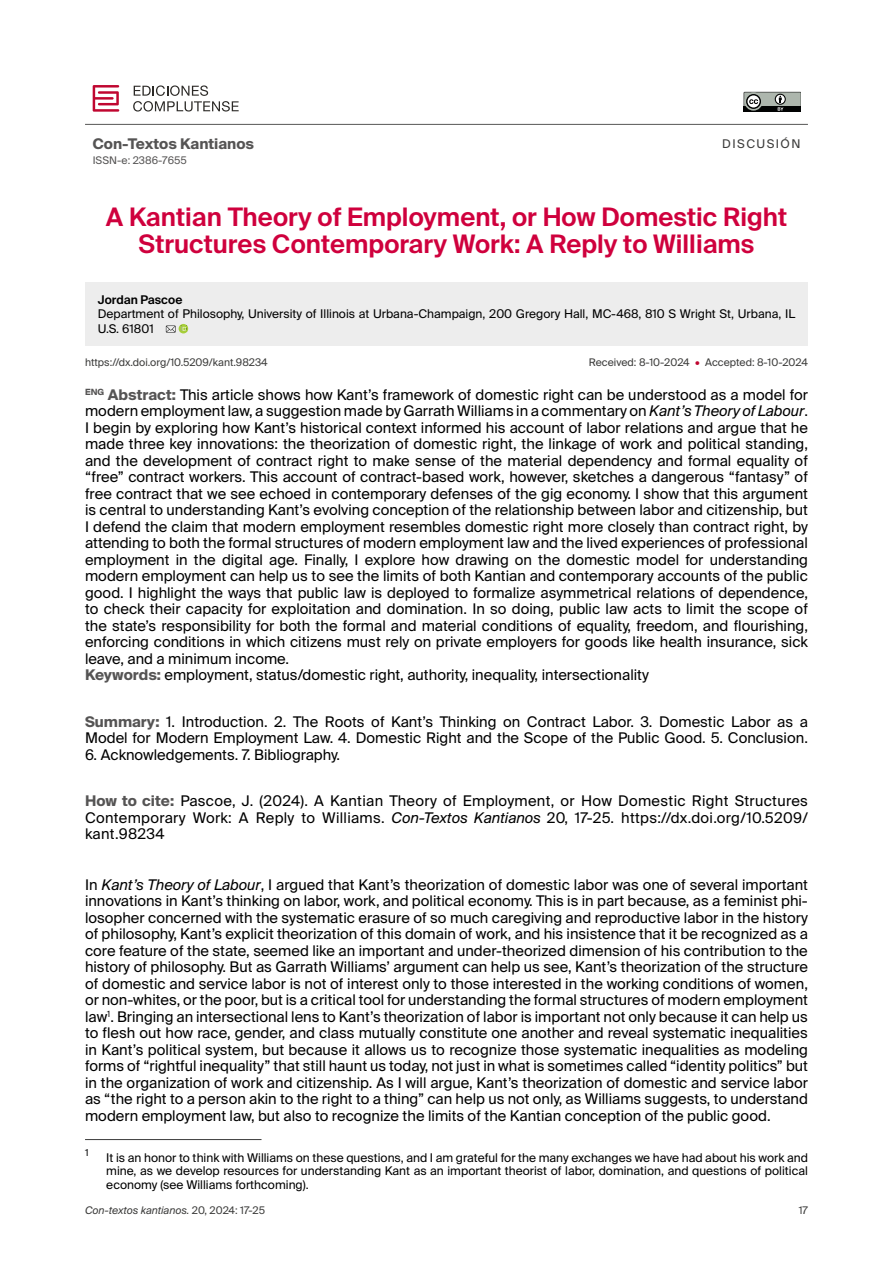
<style>
.page{position:relative;width:893px;height:1263px;background:#fff}
.page>*{position:absolute;margin:0;border:0;box-sizing:border-box;transform-origin:0 0}
._000-Título_original{font:600 25.5px/27px "Suisse Intl";color:#cf003d;text-align:center}
._000_Resumen_abstrac{font:14.7px/16.5px "Suisse Intl";color:#000;text-align:justify}
._000-PRIMER_PARRAFO{font:14.7px/16.5px "Suisse Intl";color:#000;text-align:justify}
._000_SUMARIO{font:14.7px/16.5px "Suisse Intl";color:#000}
._000_COMO_CITAR{font:14.7px/16.5px "Suisse Intl";letter-spacing:.02em;color:#000;text-align:justify}
._000-Palabras_clave{font:14.7px "Suisse Intl";color:#000}
.t1{font:700 14.7px "Suisse Intl";color:#555454}
._000-Notas_al_pie{font:12px/13.5px "Suisse Intl";color:#000;text-align:justify}
._000-CARGO{font:12px/14.2px "Suisse Intl";color:#000}
._000-Autor{font:600 12px "Suisse Intl";color:#000}
.t2{font:12px "Suisse Intl";letter-spacing:.12em;color:#3c3c3b}
._000-LINEA_DOI{font:10.5px "Suisse Intl";color:#3c3c3b}
.t3{font:italic 10.5px "Suisse Intl";color:#3c3c3b}
.t4{font:10.5px "Suisse Intl";color:#555454}
._000-Notas_al_pie-2{font:9.6px "Suisse Intl";color:#000}
.s1{color:#c00630}
.s2{font-weight:700;color:#555454}
.s3{font-style:italic}
.s4{font-style:normal}
</style>
<div class="page">
<hr style="left:85px;top:124px;width:723px;height:1px;background:#575756">
<svg style="left:744px;top:92px;width:56px;height:19px"></svg>
<svg style="left:93px;top:85px;width:26px;height:26px"></svg>
<svg style="left:133px;top:85px;width:106px;height:26px"></svg>
<div style="left:85px;top:282px;width:723px;height:63px;background:#ededed"></div>
<svg style="left:166px;top:324px;width:22px;height:9px"></svg>
<hr style="left:85px;top:1139px;width:176px;height:1px;background:#3c3c3b">
<p class="t1" style="left:93px;top:135px;width:163px">Con-Textos Kantianos</p>
<p class="t4" style="left:93px;top:154px;width:96px">ISSN-e: 2386-7655</p>
<p class="t2" style="left:722px;top:136px;width:80px">DISCUSIÓN</p>
<p class="_000-Título_original" style="left:106px;top:204px;width:683px">A Kantian Theory of Employment, or How Domestic Right<br>Structures Contemporary Work: A Reply to Williams</p>
<p class="_000-Autor" style="left:98px;top:293px;width:86px">Jordan Pascoe</p>
<p class="_000-CARGO" style="left:98px;top:307px;width:699px">Department of Philosophy, University of Illinois at Urbana-Champaign, 200 Gregory Hall, MC-468, 810 S Wright St, Urbana, IL<br>U.S. 61801</p>
<p class="_000-LINEA_DOI" style="left:85px;top:356px;width:184px">https://dx.doi.org/10.5209/kant.98234</p>
<p class="_000-LINEA_DOI" style="left:589px;top:356px;width:221px">Received: 8-10-2024 <span class="s1">•</span> Accepted: 8-10-2024</p>
<p class="_000_Resumen_abstrac" style="left:85px;top:386px;width:724px"><sup>ENG</sup> <span class="s2">Abstract:</span> This article shows how Kant’s framework of domestic right can be understood as a model for modern employment law, a suggestion made by Garrath Williams in a commentary on <span class="s3">Kant’s Theory of Labour</span>.<br>I begin by exploring how Kant’s historical context informed his account of labor relations and argue that he made three key innovations: the theorization of domestic right, the linkage of work and political standing, and the development of contract right to make sense of the material dependency and formal equality of “free” contract workers. This account of contract-based work, however, sketches a dangerous “fantasy” of free contract that we see echoed in contemporary defenses of the gig economy. I show that this argument is central to understanding Kant’s evolving conception of the relationship between labor and citizenship, but I defend the claim that modern employment resembles domestic right more closely than contract right, by attending to both the formal structures of modern employment law and the lived experiences of professional employment in the digital age. Finally, I explore how drawing on the domestic model for understanding modern employment can help us to see the limits of both Kantian and contemporary accounts of the public good. I highlight the ways that public law is deployed to formalize asymmetrical relations of dependence, to check their capacity for exploitation and domination. In so doing, public law acts to limit the scope of the state’s responsibility for both the formal and material conditions of equality, freedom, and flourishing, enforcing conditions in which citizens must rely on private employers for goods like health insurance, sick leave, and a minimum income.</p>
<p class="_000-Palabras_clave" style="left:85px;top:666px;width:565px"><span class="s2">Keywords:</span> employment, status/domestic right, authority, inequality, intersectionality</p>
<p class="_000_SUMARIO" style="left:85px;top:713px;width:724px"><span class="s2">Summary:</span> 1. Introduction. 2. The Roots of Kant’s Thinking on Contract Labor. 3. Domestic Labor as a<br>Model for Modern Employment Law. 4. Domestic Right and the Scope of the Public Good. 5. Conclusion.</p>
<p class="_000_SUMARIO" style="left:85px;top:746px;width:256px">6. Acknowledgements. 7. Bibliography.</p>
<p class="_000_COMO_CITAR" style="left:85px;top:793px;width:724px"><span class="s2">How to cite:</span> Pascoe, J. (2024). A Kantian Theory of Employment, or How Domestic Right Structures Contemporary Work: A Reply to Williams. <span class="s3">Con-Textos Kantianos</span> 20, 17-25. https://dx.doi.org/10.5209/ kant.98234</p>
<p class="_000-PRIMER_PARRAFO" style="left:85px;top:876px;width:724px">In <span class="s3">Kant’s Theory of Labour</span>, I argued that Kant’s theorization of domestic labor was one of several important innovations in Kant’s thinking on labor, work, and political economy. This is in part because, as a feminist phi&shy;losopher concerned with the systematic erasure of so much caregiving and reproductive labor in the history of philosophy, Kant’s explicit theorization of this domain of work, and his insistence that it be recognized as a core feature of the state, seemed like an important and under-theorized dimension of his contribution to the history of philosophy. But as Garrath Williams’ argument can help us see, Kant’s theorization of the structure of domestic and service labor is not of interest only to those interested in the working conditions of women, or non-whites, or the poor, but is a critical tool for understanding the formal structures of modern employment law<sup>1</sup>. Bringing an intersectional lens to Kant’s theorization of labor is important not only because it can help us to flesh out how race, gender, and class mutually constitute one another and reveal systematic inequalities in Kant’s political system, but because it allows us to recognize those systematic inequalities as modeling forms of “rightful inequality” that still haunt us today, not just in what is sometimes called “identity politics” but in the organization of work and citizenship. As I will argue, Kant’s theorization of domestic and service labor as “the right to a person akin to the right to a thing” can help us not only, as Williams suggests, to understand modern employment law, but also to recognize the limits of the Kantian conception of the public good.</p>
<p class="_000-Notas_al_pie-2" style="left:85px;top:1147px;width:5px">1</p>
<p class="_000-Notas_al_pie" style="left:106px;top:1151px;width:703px">It is an honor to think with Williams on these questions, and I am grateful for the many exchanges we have had about his work and mine, as we develop resources for understanding Kant as an important theorist of labor, domination, and questions of political economy (see Williams forthcoming).</p>
<p class="t3" style="left:85px;top:1204px;width:182px">Con-textos kantianos. <span class="s4">20, 2024: 17-25</span></p>
<p class="_000-LINEA_DOI" style="left:799px;top:1204px;width:11px">17</p>
</div>
